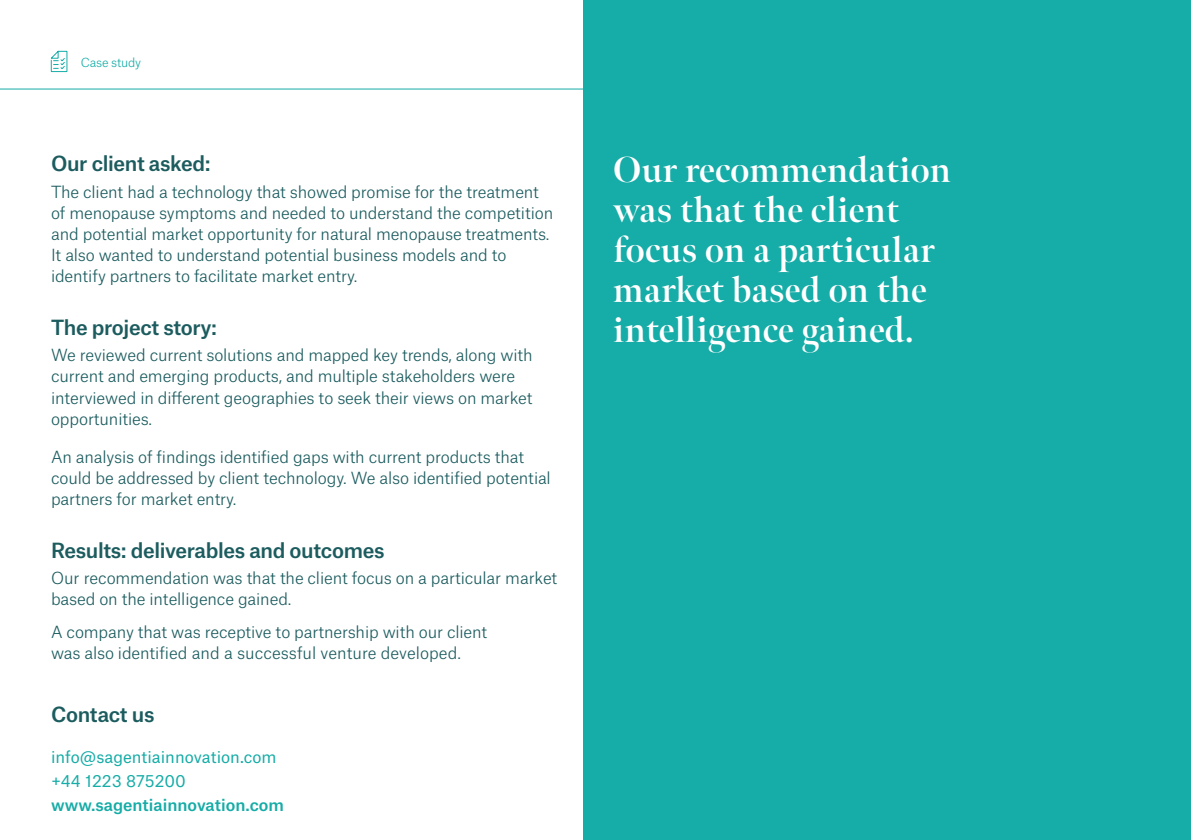
<style>
.page{position:relative;width:1191px;height:840px;background:#fff}
.page>*{position:absolute;margin:0;border:0;box-sizing:border-box;transform-origin:0 0}
.t1{font:700 36px/40px "Meno Banner";letter-spacing:.01em;color:#fff}
.t2{font:500 20px "Atlas Grotesk";letter-spacing:-.02em;color:#1c5c5f}
.t3{font:300 16px/21px "Atlas Grotesk";letter-spacing:-.01em;color:#1c5c5f}
.t4{font:16px/24px "Atlas Grotesk";color:#16aca7}
.t5{font:500 16px "Atlas Grotesk";color:#16aca7}
.t6{font:300 12px "Atlas Grotesk";letter-spacing:-.02em;color:#16aca7}
</style>
<div class="page">
<div style="left:583px;top:0;width:608px;height:839px;background:#16aca7"></div>
<hr style="left:0;top:88px;width:583px;height:1px;background:#16aca7">
<svg style="left:50px;top:51px;width:17px;height:21px"></svg>
<p class="t6" style="left:81px;top:53px;width:62px">Case study</p>
<p class="t2" style="left:51px;top:147px;width:161px">Our client asked:</p>
<p class="t3" style="left:51px;top:179px;width:504px">The client had a technology that showed promise for the treatment of menopause symptoms and needed to understand the competition and potential market opportunity for natural menopause treatments.<br>It also wanted to understand potential business models and to identify partners to facilitate market entry.</p>
<p class="t2" style="left:51px;top:310px;width:167px">The project story:</p>
<p class="t3" style="left:51px;top:343px;width:483px">We reviewed current solutions and mapped key trends, along with current and emerging products, and multiple stakeholders were interviewed in different geographies to seek their views on market opportunities.</p>
<p class="t3" style="left:51px;top:444px;width:501px">An analysis of findings identified gaps with current products that could be addressed by client technology. We also identified potential partners for market entry.</p>
<p class="t2" style="left:51px;top:533px;width:335px">Results: deliverables and outcomes</p>
<p class="t3" style="left:51px;top:566px;width:508px">Our recommendation was that the client focus on a particular market based on the intelligence gained.</p>
<p class="t3" style="left:51px;top:619px;width:438px">A company that was receptive to partnership with our client was also identified and a successful venture developed.</p>
<p class="t2" style="left:51px;top:697px;width:105px">Contact us</p>
<p class="t4" style="left:51px;top:742px;width:227px">info@sagentiainnovation.com +44 1223 875200</p>
<p class="t5" style="left:51px;top:791px;width:234px">www.sagentiainnovation.com</p>
<h1 class="t1" style="left:613px;top:149px;width:339px">Our recommendation was that the client focus on a particular market based on the intelligence gained.</h1>
</div>
